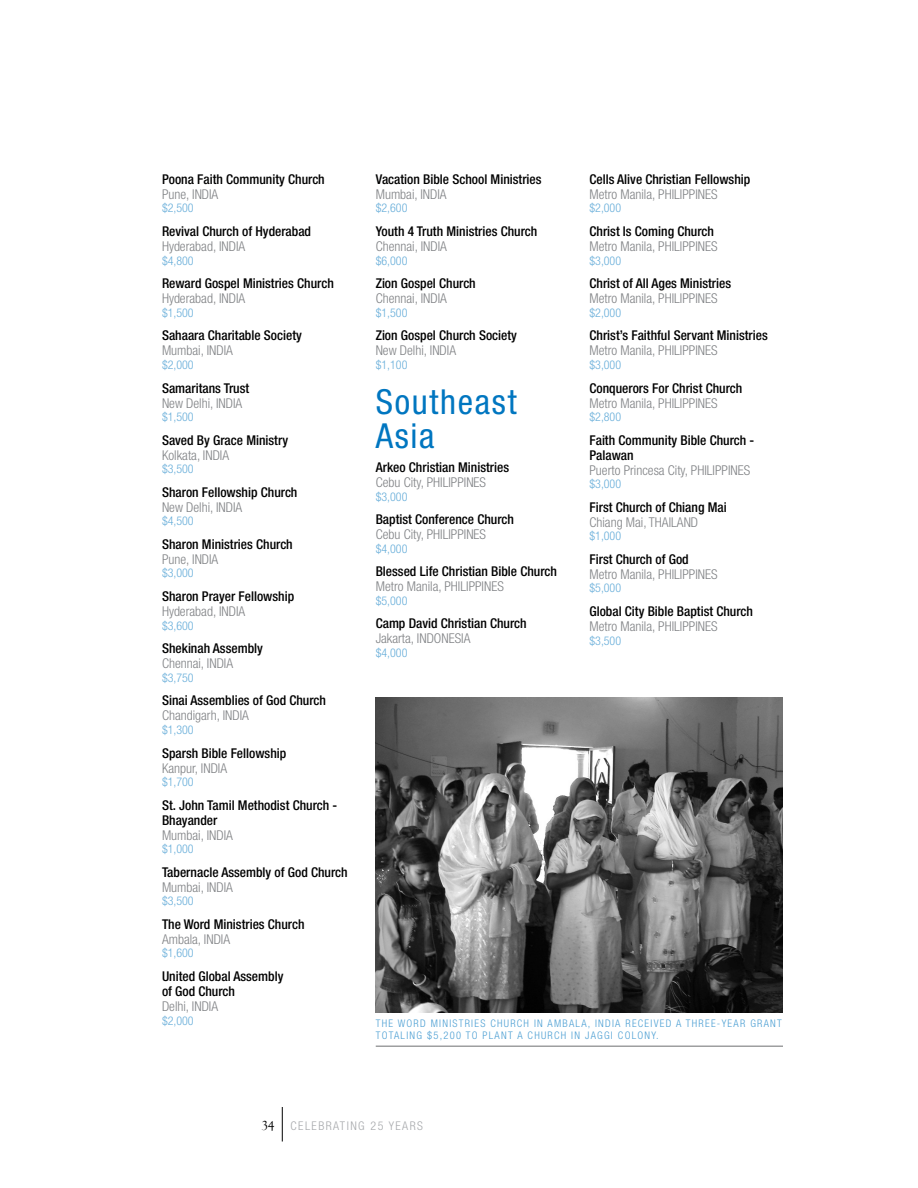
<style>
.page{position:relative;width:918px;height:1188px;background:#fff}
.page>*{position:absolute;margin:0;border:0;box-sizing:border-box;transform-origin:0 0}
.t1{font:condensed 34.5px/34.5px "Helvetica Neue LT";letter-spacing:.05em;color:#0076c0}
.t2{font:500 condensed 13.5px/15px "Helvetica Neue LT";color:#000}
.t3{font:300 condensed 13.5px "Helvetica Neue LT";color:#808285}
.t4{font:300 condensed 12px "Helvetica Neue LT";color:#66add9}
.t5{font:300 condensed 12px "Helvetica Neue LT";letter-spacing:.12em;color:#a7a9ac}
.t6{font:300 condensed 10.5px/12px "Helvetica Neue LT";letter-spacing:.12em;color:#4c9fd3}
.s1{font-family:"Goudy Old Style T";font-weight:400;font-stretch:normal;font-size:13.5px;color:#000}
</style>
<div class="page">
<hr style="left:282px;top:1107px;width:1px;height:35px;background:#000">
<img style="left:376px;top:697px;width:407px;height:315px">
<hr style="left:376px;top:1046px;width:407px;height:1px;background:#6d6f71">
<p class="t2" style="left:162px;top:172px;width:164px">Poona Faith Community Church</p>
<p class="t3" style="left:162px;top:186px;width:58px">Pune, INDIA</p>
<p class="t4" style="left:162px;top:201px;width:33px">$2,500</p>
<p class="t2" style="left:162px;top:224px;width:151px">Revival Church of Hyderabad</p>
<p class="t3" style="left:162px;top:239px;width:85px">Hyderabad, INDIA</p>
<p class="t4" style="left:162px;top:253px;width:33px">$4,800</p>
<p class="t2" style="left:162px;top:276px;width:173px">Reward Gospel Ministries Church</p>
<p class="t3" style="left:162px;top:291px;width:85px">Hyderabad, INDIA</p>
<p class="t4" style="left:162px;top:306px;width:33px">$1,500</p>
<p class="t2" style="left:162px;top:328px;width:141px">Sahaara Charitable Society</p>
<p class="t3" style="left:162px;top:343px;width:72px">Mumbai, INDIA</p>
<p class="t4" style="left:162px;top:358px;width:33px">$2,000</p>
<p class="t2" style="left:162px;top:380px;width:89px">Samaritans Trust</p>
<p class="t3" style="left:162px;top:395px;width:82px">New Delhi, INDIA</p>
<p class="t4" style="left:162px;top:410px;width:33px">$1,500</p>
<p class="t2" style="left:162px;top:432px;width:128px">Saved By Grace Ministry</p>
<p class="t3" style="left:162px;top:447px;width:69px">Kolkata, INDIA</p>
<p class="t4" style="left:162px;top:462px;width:33px">$3,500</p>
<p class="t2" style="left:162px;top:484px;width:137px">Sharon Fellowship Church</p>
<p class="t3" style="left:162px;top:499px;width:82px">New Delhi, INDIA</p>
<p class="t4" style="left:162px;top:514px;width:33px">$4,500</p>
<p class="t2" style="left:162px;top:537px;width:132px">Sharon Ministries Church</p>
<p class="t3" style="left:162px;top:551px;width:58px">Pune, INDIA</p>
<p class="t4" style="left:162px;top:566px;width:33px">$3,000</p>
<p class="t2" style="left:162px;top:589px;width:134px">Sharon Prayer Fellowship</p>
<p class="t3" style="left:162px;top:604px;width:85px">Hyderabad, INDIA</p>
<p class="t4" style="left:162px;top:618px;width:33px">$3,600</p>
<p class="t2" style="left:162px;top:641px;width:102px">Shekinah Assembly</p>
<p class="t3" style="left:162px;top:656px;width:73px">Chennai, INDIA</p>
<p class="t4" style="left:162px;top:671px;width:33px">$3,750</p>
<p class="t2" style="left:162px;top:693px;width:166px">Sinai Assemblies of God Church</p>
<p class="t3" style="left:162px;top:708px;width:88px">Chandigarh, INDIA</p>
<p class="t4" style="left:162px;top:723px;width:33px">$1,300</p>
<p class="t2" style="left:162px;top:745px;width:126px">Sparsh Bible Fellowship</p>
<p class="t3" style="left:162px;top:760px;width:67px">Kanpur, INDIA</p>
<p class="t4" style="left:162px;top:775px;width:33px">$1,700</p>
<p class="t2" style="left:162px;top:797px;width:177px">St. John Tamil Methodist Church -<br>Bhayander</p>
<p class="t3" style="left:162px;top:827px;width:72px">Mumbai, INDIA</p>
<p class="t4" style="left:162px;top:842px;width:33px">$1,000</p>
<p class="t2" style="left:162px;top:864px;width:187px">Tabernacle Assembly of God Church</p>
<p class="t3" style="left:162px;top:879px;width:72px">Mumbai, INDIA</p>
<p class="t4" style="left:162px;top:894px;width:33px">$3,500</p>
<p class="t2" style="left:162px;top:916px;width:144px">The Word Ministries Church</p>
<p class="t3" style="left:162px;top:931px;width:70px">Ambala, INDIA</p>
<p class="t4" style="left:162px;top:946px;width:33px">$1,600</p>
<p class="t2" style="left:162px;top:969px;width:123px">United Global Assembly of God Church</p>
<p class="t3" style="left:162px;top:999px;width:58px">Delhi, INDIA</p>
<p class="t4" style="left:162px;top:1013px;width:33px">$2,000</p>
<p class="t2" style="left:376px;top:172px;width:167px">Vacation Bible School Ministries</p>
<p class="t3" style="left:376px;top:186px;width:72px">Mumbai, INDIA</p>
<p class="t4" style="left:376px;top:201px;width:33px">$2,600</p>
<p class="t2" style="left:376px;top:224px;width:163px">Youth 4 Truth Ministries Church</p>
<p class="t3" style="left:376px;top:239px;width:73px">Chennai, INDIA</p>
<p class="t4" style="left:376px;top:253px;width:33px">$6,000</p>
<p class="t2" style="left:376px;top:276px;width:102px">Zion Gospel Church</p>
<p class="t3" style="left:376px;top:291px;width:73px">Chennai, INDIA</p>
<p class="t4" style="left:376px;top:306px;width:33px">$1,500</p>
<p class="t2" style="left:376px;top:328px;width:143px">Zion Gospel Church Society</p>
<p class="t3" style="left:376px;top:343px;width:82px">New Delhi, INDIA</p>
<p class="t4" style="left:376px;top:358px;width:33px">$1,100</p>
<h1 class="t1" style="left:376px;top:384px;width:142px">Southeast<br>Asia</h1>
<p class="t2" style="left:376px;top:460px;width:135px">Arkeo Christian Ministries</p>
<p class="t3" style="left:376px;top:475px;width:112px">Cebu City, PHILIPPINES</p>
<p class="t4" style="left:376px;top:489px;width:33px">$3,000</p>
<p class="t2" style="left:376px;top:512px;width:140px">Baptist Conference Church</p>
<p class="t3" style="left:376px;top:527px;width:112px">Cebu City, PHILIPPINES</p>
<p class="t4" style="left:376px;top:542px;width:33px">$4,000</p>
<p class="t2" style="left:376px;top:564px;width:183px">Blessed Life Christian Bible Church</p>
<p class="t3" style="left:376px;top:579px;width:130px">Metro Manila, PHILIPPINES</p>
<p class="t4" style="left:376px;top:594px;width:33px">$5,000</p>
<p class="t2" style="left:376px;top:616px;width:152px">Camp David Christian Church</p>
<p class="t3" style="left:376px;top:631px;width:96px">Jakarta, INDONESIA</p>
<p class="t4" style="left:376px;top:646px;width:33px">$4,000</p>
<p class="t2" style="left:590px;top:172px;width:162px">Cells Alive Christian Fellowship</p>
<p class="t3" style="left:590px;top:186px;width:130px">Metro Manila, PHILIPPINES</p>
<p class="t4" style="left:590px;top:201px;width:33px">$2,000</p>
<p class="t2" style="left:590px;top:224px;width:126px">Christ Is Coming Church</p>
<p class="t3" style="left:590px;top:239px;width:130px">Metro Manila, PHILIPPINES</p>
<p class="t4" style="left:590px;top:253px;width:33px">$3,000</p>
<p class="t2" style="left:590px;top:276px;width:143px">Christ of All Ages Ministries</p>
<p class="t3" style="left:590px;top:291px;width:130px">Metro Manila, PHILIPPINES</p>
<p class="t4" style="left:590px;top:306px;width:33px">$2,000</p>
<p class="t2" style="left:590px;top:328px;width:180px">Christ’s Faithful Servant Ministries</p>
<p class="t3" style="left:590px;top:343px;width:130px">Metro Manila, PHILIPPINES</p>
<p class="t4" style="left:590px;top:358px;width:33px">$3,000</p>
<p class="t2" style="left:590px;top:380px;width:154px">Conquerors For Christ Church</p>
<p class="t3" style="left:590px;top:395px;width:130px">Metro Manila, PHILIPPINES</p>
<p class="t4" style="left:590px;top:410px;width:33px">$2,800</p>
<p class="t2" style="left:590px;top:432px;width:166px">Faith Community Bible Church -<br>Palawan</p>
<p class="t3" style="left:590px;top:462px;width:162px">Puerto Princesa City, PHILIPPINES</p>
<p class="t4" style="left:590px;top:477px;width:33px">$3,000</p>
<p class="t2" style="left:590px;top:499px;width:139px">First Church of Chiang Mai</p>
<p class="t3" style="left:590px;top:514px;width:110px">Chiang Mai, THAILAND</p>
<p class="t4" style="left:590px;top:529px;width:33px">$1,000</p>
<p class="t2" style="left:590px;top:552px;width:101px">First Church of God</p>
<p class="t3" style="left:590px;top:566px;width:130px">Metro Manila, PHILIPPINES</p>
<p class="t4" style="left:590px;top:581px;width:33px">$5,000</p>
<p class="t2" style="left:590px;top:604px;width:165px">Global City Bible Baptist Church</p>
<p class="t3" style="left:590px;top:619px;width:130px">Metro Manila, PHILIPPINES</p>
<p class="t4" style="left:590px;top:633px;width:33px">$3,500</p>
<p class="t6" style="left:376px;top:1018px;width:408px">THE WORD MINISTRIES CHURCH IN AMBALA, INDIA RECEIVED A THREE-YEAR GRANT<br>TOTALING $5,200 TO PLANT A CHURCH IN JAGGI COLONY.</p>
<p class="t5" style="left:261px;top:1119px;width:163px"><span class="s1">34</span> CELEBRATING 25 YEARS</p>
</div>
